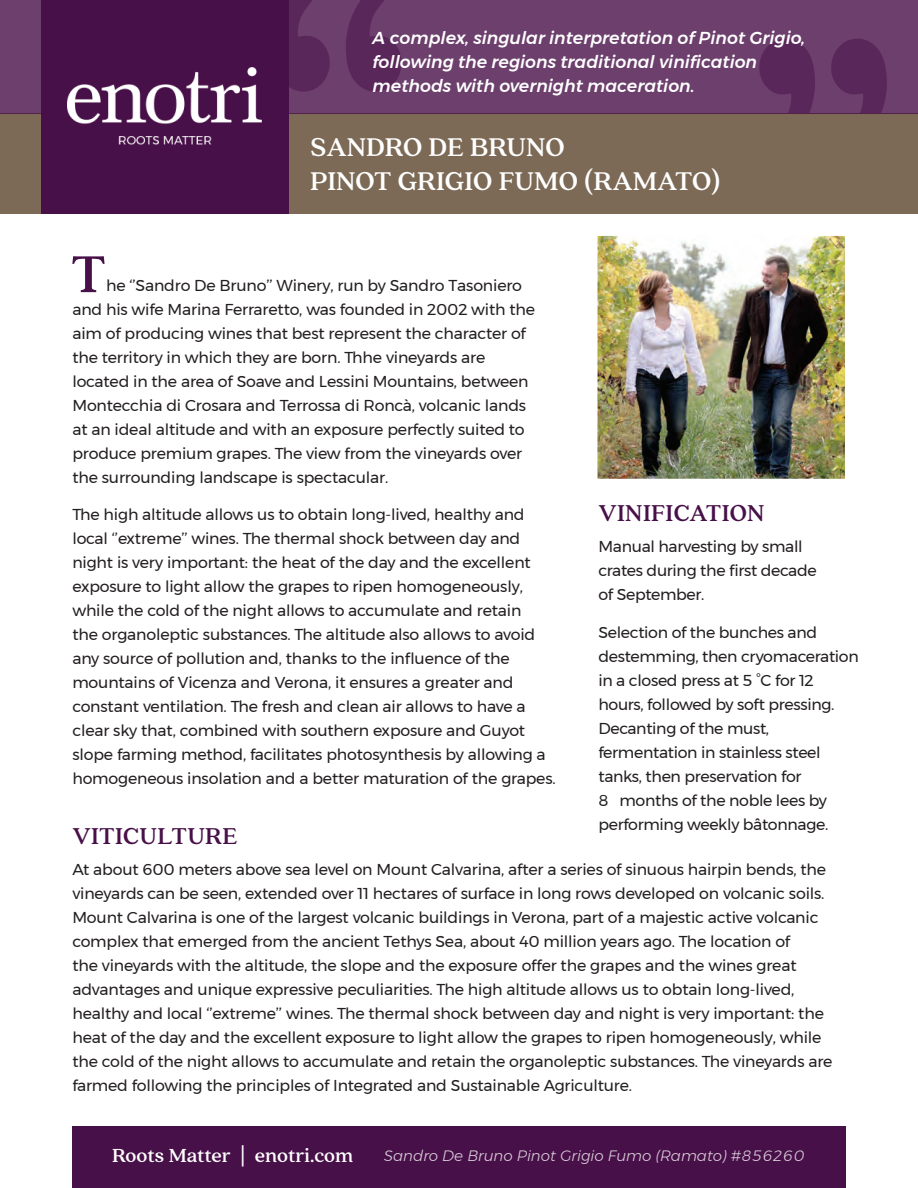
<style>
.page{position:relative;width:918px;height:1188px;background:#fff}
.page>*{position:absolute;margin:0;border:0;box-sizing:border-box;transform-origin:0 0}
.t1{font:700 57.6px "Quincy CF";color:#481048}
.t2{font:700 28.5px/34.2px "Quincy CF";color:#fff}
.t3{font:700 25.5px "Quincy CF";letter-spacing:.01em;color:#481048}
.t4{font:700 21px "Quincy CF";color:#fff}
.t5{font:italic 500 17.25px/24px "Montserrat";color:#fff}
.t6{font:15.75px/24px "Montserrat";letter-spacing:-.01em;color:#231f20}
.t7{font:italic 300 15px "Montserrat";color:#fff}
</style>
<div class="page">
<div style="left:0;top:114px;width:918px;height:100px;background:#7c6a56"></div>
<svg style="left:0;top:0;width:918px;height:114px;background:#6a3c6a"></svg>
<svg style="left:288px;top:0;width:115px;height:93px;background:#613161"></svg>
<div style="left:41px;top:0;width:247px;height:214px;background:#481048"></div>
<div style="left:72px;top:1126px;width:774px;height:62px;background:#481048"></div>
<img style="left:597px;top:235px;width:248px;height:244px">
<img style="left:68px;top:68px;width:193px;height:76px">
<p class="t5" style="left:373px;top:26px;width:434px">A complex, singular interpretation of Pinot Grigio, following the regions traditional vinification methods with overnight maceration.</p>
<h2 class="t2" style="left:310px;top:131px;width:412px">SANDRO DE BRUNO<br>PINOT GRIGIO FUMO (RAMATO)</h2>
<h1 class="t1" style="left:71px;top:240px;width:37px">T</h1>
<p class="t6" style="left:72px;top:273px;width:464px;text-indent:34px">he ‘’Sandro De Bruno’’ Winery, run by Sandro Tasoniero and his wife Marina Ferraretto, was founded in 2002 with the aim of producing wines that best represent the character of the territory in which they are born. Thhe vineyards are located in the area of Soave and Lessini Mountains, between Montecchia di Crosara and Terrossa di Roncà, volcanic lands at an ideal altitude and with an exposure perfectly suited to produce premium grapes. The view from the vineyards over the surrounding landscape is spectacular.</p>
<p class="t6" style="left:72px;top:502px;width:485px">The high altitude allows us to obtain long-lived, healthy and local ‘’extreme’’ wines. The thermal shock between day and night is very important: the heat of the day and the excellent exposure to light allow the grapes to ripen homogeneously, while the cold of the night allows to accumulate and retain<br>the organoleptic substances. The altitude also allows to avoid any source of pollution and, thanks to the influence of the mountains of Vicenza and Verona, it ensures a greater and constant ventilation. The fresh and clean air allows to have a clear sky that, combined with southern exposure and Guyot slope farming method, facilitates photosynthesis by allowing a homogeneous insolation and a better maturation of the grapes.</p>
<h3 class="t3" style="left:599px;top:498px;width:168px">VINIFICATION</h3>
<p class="t6" style="left:598px;top:534px;width:220px">Manual harvesting by small crates during the first decade of September.</p>
<p class="t6" style="left:598px;top:620px;width:262px">Selection of the bunches and destemming, then cryomaceration in a closed press at 5 °C for 12 hours, followed by soft pressing.<br>Decanting of the must, fermentation in stainless steel tanks, then preservation for<br>8 months of the noble lees by performing weekly bâtonnage.</p>
<h3 class="t3" style="left:72px;top:821px;width:167px">VITICULTURE</h3>
<p class="t6" style="left:72px;top:857px;width:762px">At about 600 meters above sea level on Mount Calvarina, after a series of sinuous hairpin bends, the vineyards can be seen, extended over 11 hectares of surface in long rows developed on volcanic soils.<br>Mount Calvarina is one of the largest volcanic buildings in Verona, part of a majestic active volcanic complex that emerged from the ancient Tethys Sea, about 40 million years ago. The location of<br>the vineyards with the altitude, the slope and the exposure offer the grapes and the wines great advantages and unique expressive peculiarities. The high altitude allows us to obtain long-lived, healthy and local ‘’extreme’’ wines. The thermal shock between day and night is very important: the heat of the day and the excellent exposure to light allow the grapes to ripen homogeneously, while the cold of the night allows to accumulate and retain the organoleptic substances. The vineyards are farmed following the principles of Integrated and Sustainable Agriculture.</p>
<h3 class="t4" style="left:112px;top:1143px;width:243px">Roots Matter | enotri.com</h3>
<p class="t7" style="left:384px;top:1144px;width:423px">Sandro De Bruno Pinot Grigio Fumo (Ramato) #856260</p>
</div>
